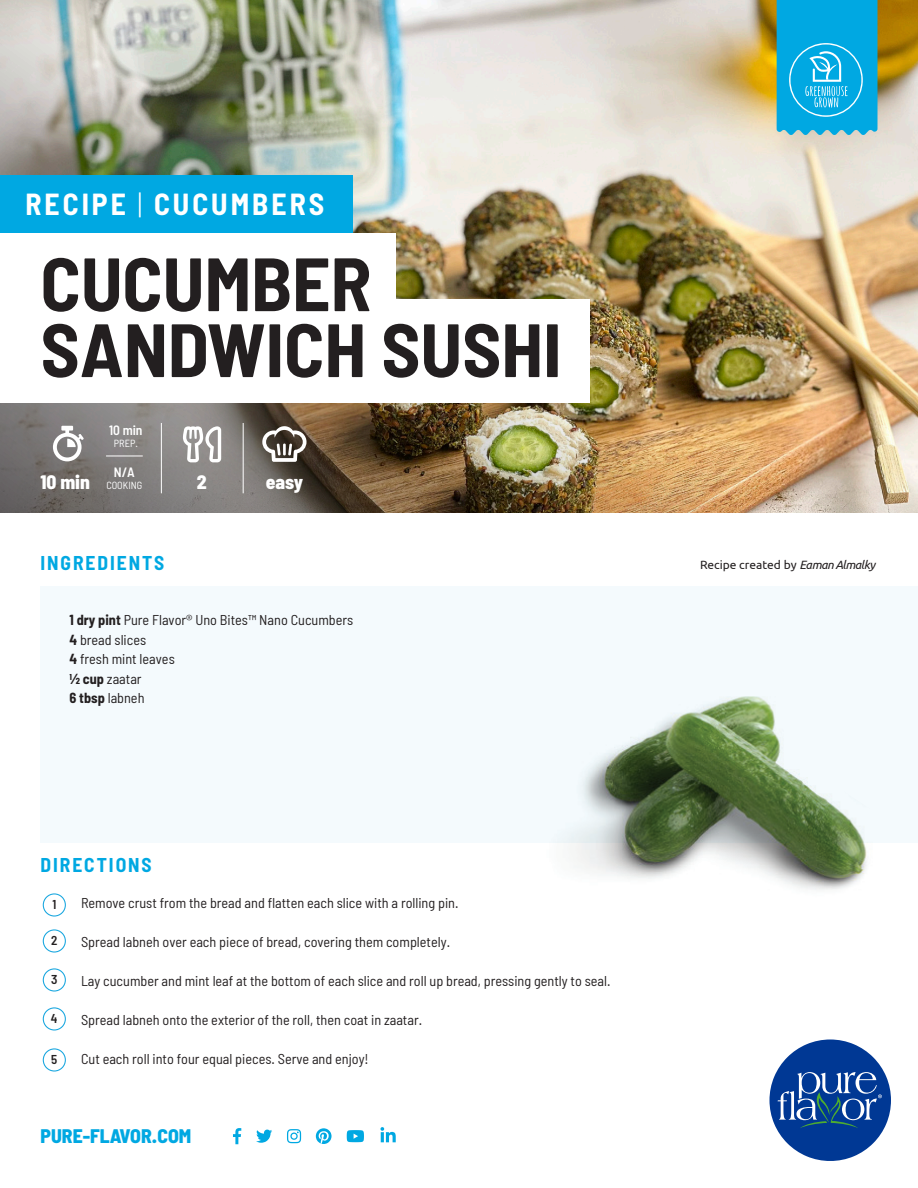
<style>
.page{position:relative;width:918px;height:1188px;background:#fff}
.page>*{position:absolute;margin:0;border:0;box-sizing:border-box;transform-origin:0 0}
.t1{font:700 semi-condensed 75.3px/65.8px "Barlow";color:#231f20}
.t2{font:700 semi-condensed 29.7px "Barlow";letter-spacing:.1em;color:#fff}
.t3{font:800 semi-condensed 19.65px "Barlow";color:#00a8e2}
.t4{font:700 semi-condensed 19.5px "Barlow";letter-spacing:.1em;color:#00a8e2}
.t5{font:800 semi-condensed 19.5px "Barlow";color:#fff}
.t6{font:semi-condensed 14.25px/19.5px "Barlow";color:#231f20}
.t7{font:600 semi-condensed 13.5px "Barlow";color:#fff}
.t8{font:600 semi-condensed 12.9px "Barlow";color:#231f20}
.t9{font:12px "Ubuntu";color:#231f20}
.t10{font:semi-condensed 10.35px "Barlow";color:#fff}
.s1{font-weight:300}
.s2{font-weight:700}
.s3{font-style:italic}
</style>
<div class="page">
<img style="left:0;top:0;width:918px;height:513px">
<div style="left:40px;top:587px;width:878px;height:256px;background:#f4fafd"></div>
<svg style="left:183px;top:426px;width:38px;height:36px"></svg>
<svg style="left:262px;top:426px;width:45px;height:36px"></svg>
<svg style="left:53px;top:426px;width:31px;height:35px"></svg>
<hr style="left:161px;top:423px;width:1px;height:70px;background:#fff">
<hr style="left:243px;top:423px;width:1px;height:70px;background:#fff">
<hr style="left:106px;top:456px;width:37px;height:1px;background:#fff">
<div style="left:0;top:233px;width:395px;height:103px;background:#fff"></div>
<div style="left:0;top:299px;width:590px;height:103px;background:#fff"></div>
<div style="left:0;top:176px;width:352px;height:57px;background:#00a8e2"></div>
<svg style="left:770px;top:1040px;width:121px;height:121px"></svg>
<svg style="left:777px;top:0;width:100px;height:135px;background:#14aee3"></svg>
<svg style="left:233px;top:1128px;width:131px;height:16px"></svg>
<svg style="left:381px;top:1127px;width:15px;height:15px"></svg>
<div style="left:43px;top:893px;width:23px;height:24px;border:1px solid #17a6df;border-radius:50%"></div>
<div style="left:43px;top:929px;width:23px;height:24px;border:1px solid #17a6df;border-radius:50%"></div>
<div style="left:43px;top:968px;width:23px;height:24px;border:1px solid #17a6df;border-radius:50%"></div>
<div style="left:43px;top:1007px;width:23px;height:24px;border:1px solid #17a6df;border-radius:50%"></div>
<div style="left:43px;top:1048px;width:23px;height:24px;border:1px solid #17a6df;border-radius:50%"></div>
<img style="left:572px;top:696px;width:295px;height:194px">
<h2 class="t2" style="left:26px;top:186px;width:300px">RECIPE <span class="s1">|</span> CUCUMBERS</h2>
<h1 class="t1" style="left:40px;top:249px;width:523px">CUCUMBER<br>SANDWICH SUSHI</h1>
<p class="t7" style="left:109px;top:422px;width:35px">10 min</p>
<p class="t10" style="left:114px;top:437px;width:25px">PREP.</p>
<p class="t7" style="left:114px;top:463px;width:22px">N/A</p>
<p class="t10" style="left:106px;top:479px;width:37px">COOKING</p>
<h3 class="t5" style="left:40px;top:470px;width:51px">10 min</h3>
<h3 class="t5" style="left:197px;top:470px;width:11px">2</h3>
<h3 class="t5" style="left:266px;top:470px;width:39px">easy</h3>
<h3 class="t4" style="left:40px;top:551px;width:125px">INGREDIENTS</h3>
<p class="t6" style="left:69px;top:610px;width:285px"><span class="s2">1 dry pint</span> Pure Flavor® Uno Bites™ Nano Cucumbers<br><span class="s2">4</span> bread slices<br><span class="s2">4</span> fresh mint leaves<br><span class="s2">½ cup</span> zaatar<br><span class="s2">6 tbsp</span> labneh</p>
<h3 class="t4" style="left:40px;top:852px;width:113px">DIRECTIONS</h3>
<p class="t8" style="left:52px;top:897px;width:5px">1</p>
<p class="t8" style="left:51px;top:933px;width:8px">2</p>
<p class="t8" style="left:51px;top:972px;width:8px">3</p>
<p class="t8" style="left:51px;top:1011px;width:8px">4</p>
<p class="t8" style="left:51px;top:1052px;width:8px">5</p>
<p class="t6" style="left:81px;top:893px;width:379px">Remove crust from the bread and flatten each slice with a rolling pin.</p>
<p class="t6" style="left:81px;top:932px;width:371px">Spread labneh over each piece of bread, covering them completely.</p>
<p class="t6" style="left:81px;top:971px;width:531px">Lay cucumber and mint leaf at the bottom of each slice and roll up bread, pressing gently to seal.</p>
<p class="t6" style="left:81px;top:1010px;width:343px">Spread labneh onto the exterior of the roll, then coat in zaatar.</p>
<p class="t6" style="left:81px;top:1049px;width:289px">Cut each roll into four equal pieces. Serve and enjoy!</p>
<h3 class="t3" style="left:40px;top:1124px;width:152px">PURE-FLAVOR.COM</h3>
<p class="t9" style="left:700px;top:558px;width:177px">Recipe created by <span class="s3">Eaman Almalky</span></p>
</div>
